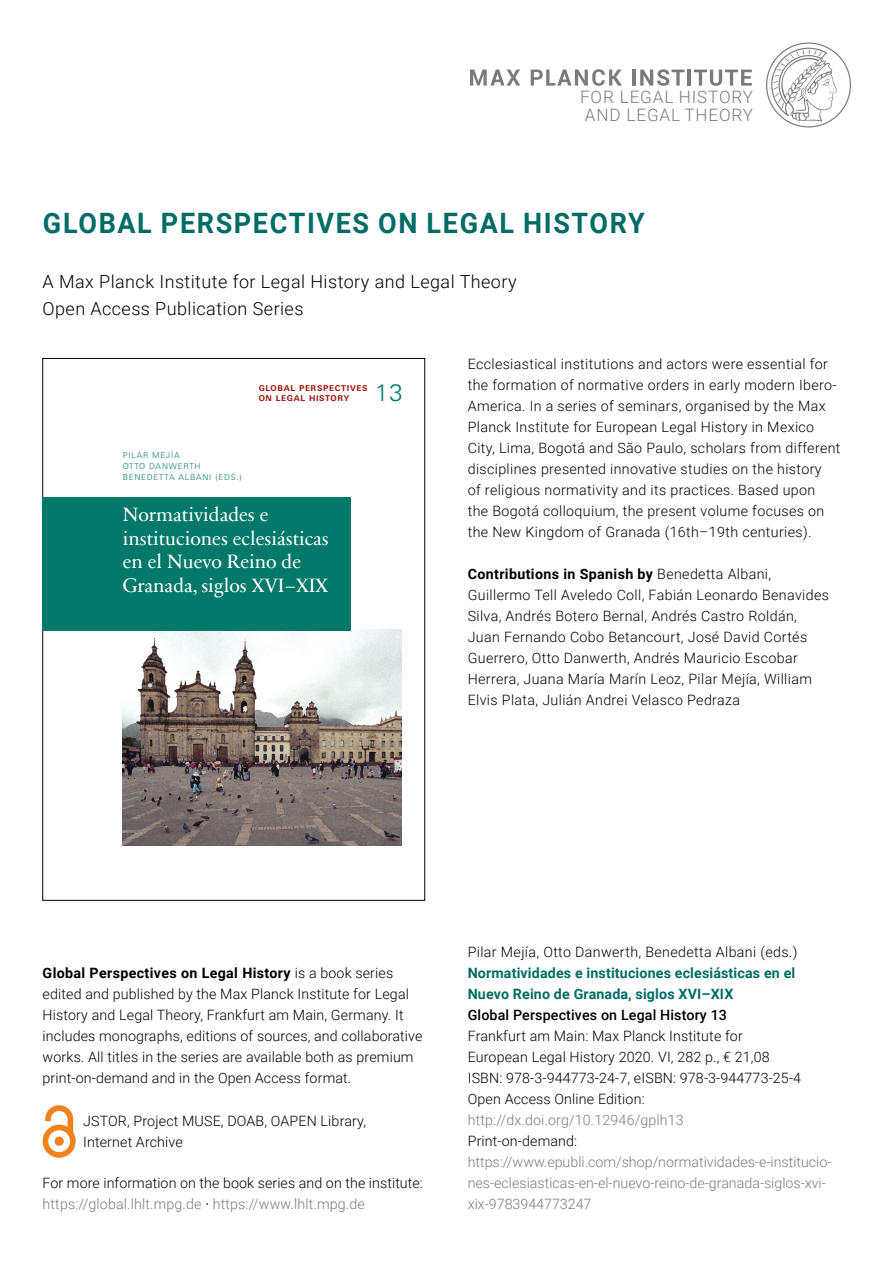
<style>
.page{position:relative;width:893px;height:1263px;background:#fff}
.page>*{position:absolute;margin:0;border:0;box-sizing:border-box;transform-origin:0 0}
.t1{font:700 28.05px "Roboto";letter-spacing:.06em;color:#006c66;scale:.96 1}
.t2{font:300 23.85px "Univers";color:#00786a}
.t3{font:19.65px/23.7px "Sabon Next Com";color:#fff}
.t4{font:300 18px/27px "Roboto";letter-spacing:.025em;color:#000}
.t5{font:300 17.1px/17.5px "Roboto";letter-spacing:.05em;color:#7c7b7b}
.t6{font:300 14.25px/21px "Roboto";letter-spacing:.025em;color:#000}
.t7{font:300 14.25px/21px "Roboto";color:#7c7b7b}
.t8{font:300 14.25px/21px "Roboto";letter-spacing:.005em;color:#000}
.t9{font:700 14.25px/21px "Roboto";letter-spacing:.01em;color:#006c66}
.t10{font:500 14.25px "Roboto";letter-spacing:.01em;color:#000}
.t11{font:300 8.1px/10.6px "Univers Next W1 G";letter-spacing:.1em;color:#00786a}
.t12{font:700 8.1px/10.6px "Univers Next W1 G";letter-spacing:.08em;color:#9c1006}
.s1{font-weight:700}
.s2{color:#7c7b7b}
.s3{font-weight:400}
</style>
<div class="page">
<svg style="left:766px;top:43px;width:85px;height:84px"></svg>
<svg style="left:470px;top:70px;width:50px;height:16px"></svg>
<svg style="left:531px;top:69px;width:91px;height:17px"></svg>
<hr style="left:632px;top:70px;width:3px;height:16px;background:#7c7b7b">
<svg style="left:640px;top:69px;width:45px;height:17px"></svg>
<hr style="left:688px;top:70px;width:3px;height:16px;background:#7c7b7b">
<svg style="left:694px;top:70px;width:58px;height:16px"></svg>
<svg style="left:43px;top:1105px;width:33px;height:53px"></svg>
<div style="left:55px;top:1136px;width:9px;height:10px;background:#f0821b;border-radius:50%"></div>
<img style="left:123px;top:630px;width:278px;height:216px">
<div style="left:43px;top:497px;width:308px;height:133px;background:#00786a"></div>
<p class="t5" style="left:580px;top:88px;width:175px">FOR LEGAL HISTORY<br>AND LEGAL THEORY</p>
<h1 class="t1" style="left:43px;top:204px;width:628px">GLOBAL PERSPECTIVES ON LEGAL HISTORY</h1>
<p class="t4" style="left:43px;top:267px;width:476px">A Max Planck Institute for Legal History and Legal Theory<br>Open Access Publication Series</p>
<p class="t12" style="left:259px;top:382px;width:110px">GLOBAL PERSPECTIVES<br>ON LEGAL HISTORY</p>
<h2 class="t2" style="left:375px;top:379px;width:29px">13</h2>
<p class="t11" style="left:123px;top:450px;width:121px">PILAR MEJÍA<br>OTTO DANWERTH<br>BENEDETTA ALBANI (EDS.)</p>
<h3 class="t3" style="left:123px;top:502px;width:208px">Normatividades e instituciones eclesiásticas en el Nuevo Reino de<br>Granada, siglos XVI – XIX</h3>
<p class="t6" style="left:468px;top:353px;width:374px">Ecclesiastical institutions and actors were essential for the formation of normative orders in early modern Ibero-America. In a series of seminars, organised by the Max Planck Institute for European Legal History in Mexico City, Lima, Bogotá and São Paulo, scholars from different disciplines presented innovative studies on the history<br>of religious normativity and its practices. Based upon<br>the Bogotá colloquium, the present volume focuses on the New Kingdom of Granada (16th–19th centuries).</p>
<p class="t6" style="left:468px;top:563px;width:363px"><span class="s1">Contributions in Spanish by</span> Benedetta Albani, Guillermo Tell Aveledo Coll, Fabián Leonardo Benavides Silva, Andrés Botero Bernal, Andrés Castro Roldán, Juan Fernando Cobo Betancourt, José David Cortés Guerrero, Otto Danwerth, Andrés Mauricio Escobar Herrera, Juana María Marín Leoz, Pilar Mejía, William Elvis Plata, Julián Andrei Velasco Pedraza</p>
<p class="t6" style="left:43px;top:962px;width:381px"><span class="s1">Global Perspectives on Legal History</span> is a book series edited and published by the Max Planck Institute for Legal History and Legal Theory, Frankfurt am Main, Germany. It includes monographs, editions of sources, and collaborative works. All titles in the series are available both as premium print-on-demand and in the Open Access format.</p>
<p class="t6" style="left:83px;top:1110px;width:284px">JSTOR, Project MUSE, DOAB, OAPEN Library,<br>Internet Archive</p>
<p class="t8" style="left:43px;top:1172px;width:382px">For more information on the book series and on the institute: <span class="s2">https://global.lhlt.mpg.de</span> <span class="s3">·</span> <span class="s2">https://www.lhlt.mpg.de</span></p>
<p class="t6" style="left:468px;top:941px;width:331px">Pilar Mejía, Otto Danwerth, Benedetta Albani (eds.)</p>
<p class="t9" style="left:468px;top:962px;width:329px">Normatividades e instituciones eclesiásticas en el<br>Nuevo Reino de Granada, siglos XVI–XIX</p>
<p class="t10" style="left:468px;top:1005px;width:261px">Global Perspectives on Legal History 13</p>
<p class="t6" style="left:468px;top:1025px;width:335px">Frankfurt am Main: Max Planck Institute for European Legal History 2020. VI, 282 p., € 21,08<br>ISBN: 978-3-944773-24-7, eISBN: 978-3-944773-25-4<br>Open Access Online Edition:</p>
<p class="t7" style="left:468px;top:1109px;width:218px">http://dx.doi.org/10.12946/gplh13</p>
<p class="t6" style="left:468px;top:1130px;width:111px">Print-on-demand:</p>
<p class="t7" style="left:468px;top:1151px;width:365px">https://www.epubli.com/shop/normatividades-e-institucio&shy;nes-eclesiasticas-en-el-nuevo-reino-de-granada-siglos-xvi&shy;xix-9783944773247</p>
</div>
